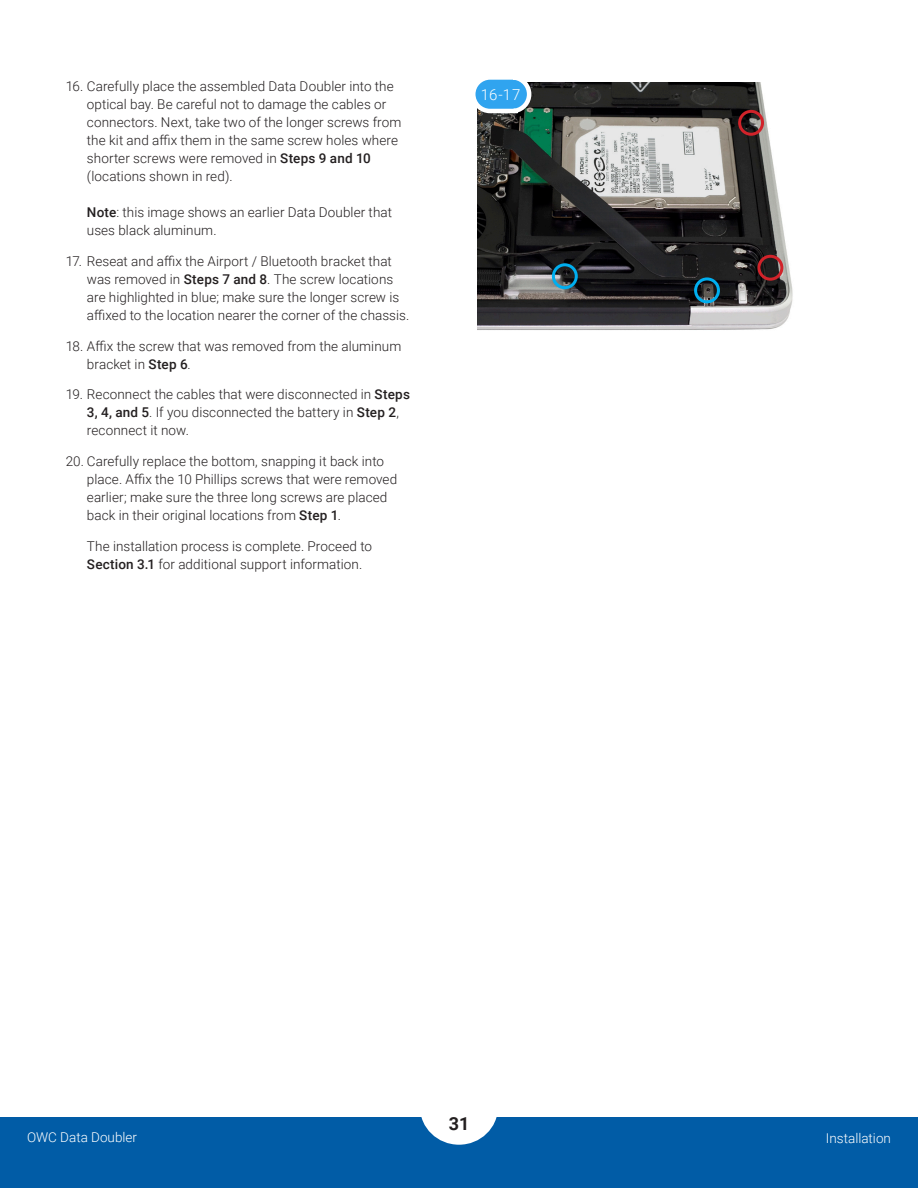
<style>
.page{position:relative;width:918px;height:1188px;background:#fff}
.page>*{position:absolute;margin:0;border:0;box-sizing:border-box;transform-origin:0 0}
.t1{font:700 18px "Roboto";color:#231f20}
.t2{font:300 15px "Roboto";color:#fff}
.Number_List{font:300 13.5px/18px "Roboto";letter-spacing:.005em;color:#231f20}
.t3{font:300 13.5px "Roboto";color:#fff}
.s1{font-weight:500}
</style>
<div class="page">
<div style="left:0;top:1118px;width:918px;height:70px;background:#015ca6"></div>
<div style="left:420px;top:1069px;width:78px;height:76px;background:#fff;border-radius:50%"></div>
<img style="left:477px;top:83px;width:316px;height:247px">
<div style="left:738px;top:110px;width:26px;height:26px;border:3px solid #d1232a;border-radius:50%"></div>
<div style="left:757px;top:255px;width:26px;height:26px;border:3px solid #d1232a;border-radius:50%"></div>
<div style="left:552px;top:263px;width:26px;height:26px;border:3px solid #00aeef;border-radius:50%"></div>
<div style="left:694px;top:277px;width:26px;height:26px;border:3px solid #00aeef;border-radius:50%"></div>
<svg style="left:475px;top:79px;width:59px;height:37px"></svg>
<p class="Number_List" style="left:87px;top:77px;width:316px;text-indent:-21px">16. Carefully place the assembled Data Doubler into the optical bay. Be careful not to damage the cables or connectors. Next, take two of the longer screws from the kit and affix them in the same screw holes where shorter screws were removed in <span class="s1">Steps 9 and 10 </span>(locations shown in red).</p>
<p class="Number_List" style="left:87px;top:203px;width:307px"><span class="s1">Note</span>: this image shows an earlier Data Doubler that uses black aluminum.</p>
<p class="Number_List" style="left:87px;top:252px;width:324px;text-indent:-21px">17. Reseat and affix the Airport / Bluetooth bracket that was removed in <span class="s1">Steps 7 and 8</span>. The screw locations are highlighted in blue; make sure the longer screw is affixed to the location nearer the corner of the chassis.</p>
<p class="Number_List" style="left:87px;top:336px;width:316px;text-indent:-21px">18. Affix the screw that was removed from the aluminum bracket in <span class="s1">Step 6</span>.</p>
<p class="Number_List" style="left:87px;top:385px;width:325px;text-indent:-21px">19. Reconnect the cables that were disconnected in <span class="s1">Steps<br>3, 4, and 5</span>. If you disconnected the battery in <span class="s1">Step 2</span>, reconnect it now.</p>
<p class="Number_List" style="left:87px;top:452px;width:312px;text-indent:-21px">20. Carefully replace the bottom, snapping it back into place. Affix the 10 Phillips screws that were removed earlier; make sure the three long screws are placed back in their original locations from <span class="s1">Step 1</span>.</p>
<p class="Number_List" style="left:87px;top:537px;width:287px">The installation process is complete. Proceed to<br><span class="s1">Section 3.1</span> for additional support information.</p>
<p class="t2" style="left:481px;top:84px;width:41px">16-17</p>
<h1 class="t1" style="left:449px;top:1111px;width:22px">31</h1>
<p class="t3" style="left:27px;top:1128px;width:112px">OWC Data Doubler</p>
<p class="t3" style="left:826px;top:1128px;width:67px">Installation</p>
</div>
